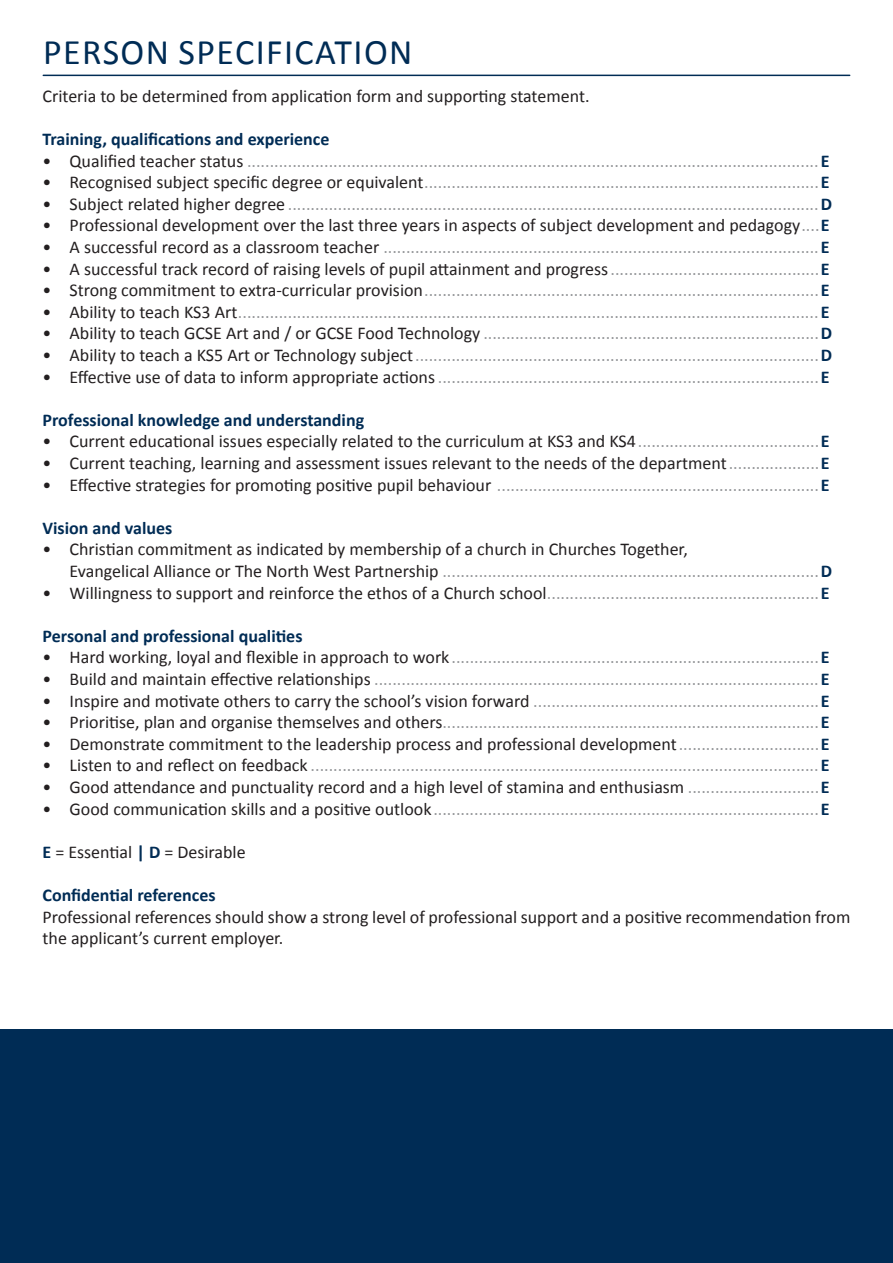
<style>
.page{position:relative;width:893px;height:1263px;background:#fff}
.page>*{position:absolute;margin:0;border:0;box-sizing:border-box;transform-origin:0 0}
.t1{font:36px "Calibri";letter-spacing:.04em;color:#002c55}
.t2{font:18px "Calibri";color:#939598}
.t3{font:18px/21.6px "Calibri";color:#231f20}
.t4{font:700 18px "Calibri";color:#002c55}
.s1{color:#231f20}
.s2{font-weight:700;color:#002c55}
.s3{color:#939598}
</style>
<div class="page">
<hr style="left:43px;top:75px;width:807px;height:1px;background:#002c55">
<div style="left:0;top:1029px;width:893px;height:234px;background:#002c55"></div>
<p class="t1" style="left:43px;top:27px;width:371px">PERSON SPECIFICATION</p>
<p class="t3" style="left:43px;top:84px;width:549px">Criteria to be determined from application form and supporting statement.</p>
<p class="t4" style="left:43px;top:126px;width:288px">Training, qualifications and experience</p>
<p class="t2" style="left:43px;top:148px;width:788px"><span class="s1">• Qualified teacher status</span> ..............................................................................................................................<span class="s2">E</span></p>
<p class="t2" style="left:43px;top:170px;width:788px"><span class="s1">• Recognised subject specific degree or equivalent</span>.......................................................................................<span class="s2">E</span></p>
<p class="t2" style="left:43px;top:191px;width:791px"><span class="s1">• Subject related higher degree</span> .....................................................................................................................<span class="s2">D</span></p>
<p class="t3" style="left:43px;top:214px;width:788px">• Professional development over the last three years in aspects of subject development and pedagogy<span class="s3">....</span><span class="s2">E</span></p>
<p class="t2" style="left:43px;top:234px;width:788px"><span class="s1">• A successful record as a classroom teacher</span> ................................................................................................<span class="s2">E</span></p>
<p class="t3" style="left:43px;top:257px;width:788px">• A successful track record of raising levels of pupil attainment and progress<span class="s3">..............................................</span><span class="s2">E</span></p>
<p class="t2" style="left:43px;top:278px;width:788px"><span class="s1">• Strong commitment to extra-curricular provision</span>.......................................................................................<span class="s2">E</span></p>
<p class="t2" style="left:43px;top:299px;width:788px"><span class="s1">• Ability to teach KS3 Art</span>................................................................................................................................<span class="s2">E</span></p>
<p class="t2" style="left:43px;top:321px;width:791px"><span class="s1">• Ability to teach GCSE Art and / or GCSE Food Technology</span> ..........................................................................<span class="s2">D</span></p>
<p class="t2" style="left:43px;top:342px;width:791px"><span class="s1">• Ability to teach a KS5 Art or Technology subject</span>.........................................................................................<span class="s2">D</span></p>
<p class="t2" style="left:43px;top:364px;width:788px"><span class="s1">• Effective use of data to inform appropriate actions</span> ....................................................................................<span class="s2">E</span></p>
<p class="t4" style="left:43px;top:407px;width:323px">Professional knowledge and understanding</p>
<p class="t3" style="left:43px;top:430px;width:788px">• Current educational issues especially related to the curriculum at KS3 and KS4<span class="s3">........................................</span><span class="s2">E</span></p>
<p class="t3" style="left:43px;top:452px;width:788px">• Current teaching, learning and assessment issues relevant to the needs of the department<span class="s3">....................</span><span class="s2">E</span></p>
<p class="t2" style="left:43px;top:472px;width:788px"><span class="s1">• Effective strategies for promoting positive pupil behaviour</span> .......................................................................<span class="s2">E</span></p>
<p class="t4" style="left:43px;top:515px;width:131px">Vision and values</p>
<p class="t3" style="left:43px;top:538px;width:647px">• Christian commitment as indicated by membership of a church in Churches Together,</p>
<p class="t2" style="left:70px;top:558px;width:764px"><span class="s1">Evangelical Alliance or The North West Partnership</span> ...................................................................................<span class="s2">D</span></p>
<p class="t2" style="left:43px;top:580px;width:788px"><span class="s1">• Willingness to support and reinforce the ethos of a Church school</span>............................................................<span class="s2">E</span></p>
<p class="t4" style="left:43px;top:623px;width:262px">Personal and professional qualities</p>
<p class="t2" style="left:43px;top:645px;width:788px"><span class="s1">• Hard working, loyal and flexible in approach to work</span>.................................................................................<span class="s2">E</span></p>
<p class="t2" style="left:43px;top:666px;width:788px"><span class="s1">• Build and maintain effective relationships</span> ..................................................................................................<span class="s2">E</span></p>
<p class="t2" style="left:43px;top:688px;width:788px"><span class="s1">• Inspire and motivate others to carry the school’s vision forward</span> ...............................................................<span class="s2">E</span></p>
<p class="t2" style="left:43px;top:710px;width:788px"><span class="s1">• Prioritise, plan and organise themselves and others</span>...................................................................................<span class="s2">E</span></p>
<p class="t3" style="left:43px;top:732px;width:788px">• Demonstrate commitment to the leadership process and professional development<span class="s3">...............................</span><span class="s2">E</span></p>
<p class="t2" style="left:43px;top:753px;width:788px"><span class="s1">• Listen to and reflect on feedback</span> ................................................................................................................<span class="s2">E</span></p>
<p class="t3" style="left:43px;top:776px;width:788px">• Good attendance and punctuality record and a high level of stamina and enthusiasm <span class="s3">.............................</span><span class="s2">E</span></p>
<p class="t2" style="left:43px;top:796px;width:788px"><span class="s1">• Good communication skills and a positive outlook</span>.....................................................................................<span class="s2">E</span></p>
<p class="t3" style="left:43px;top:840px;width:205px"><span class="s2">E</span> = Essential <span class="s2">| D</span> = Desirable</p>
<p class="t4" style="left:43px;top:882px;width:175px">Confidential references</p>
<p class="t3" style="left:43px;top:905px;width:809px">Professional references should show a strong level of professional support and a positive recommendation from the applicant’s current employer.</p>
</div>
